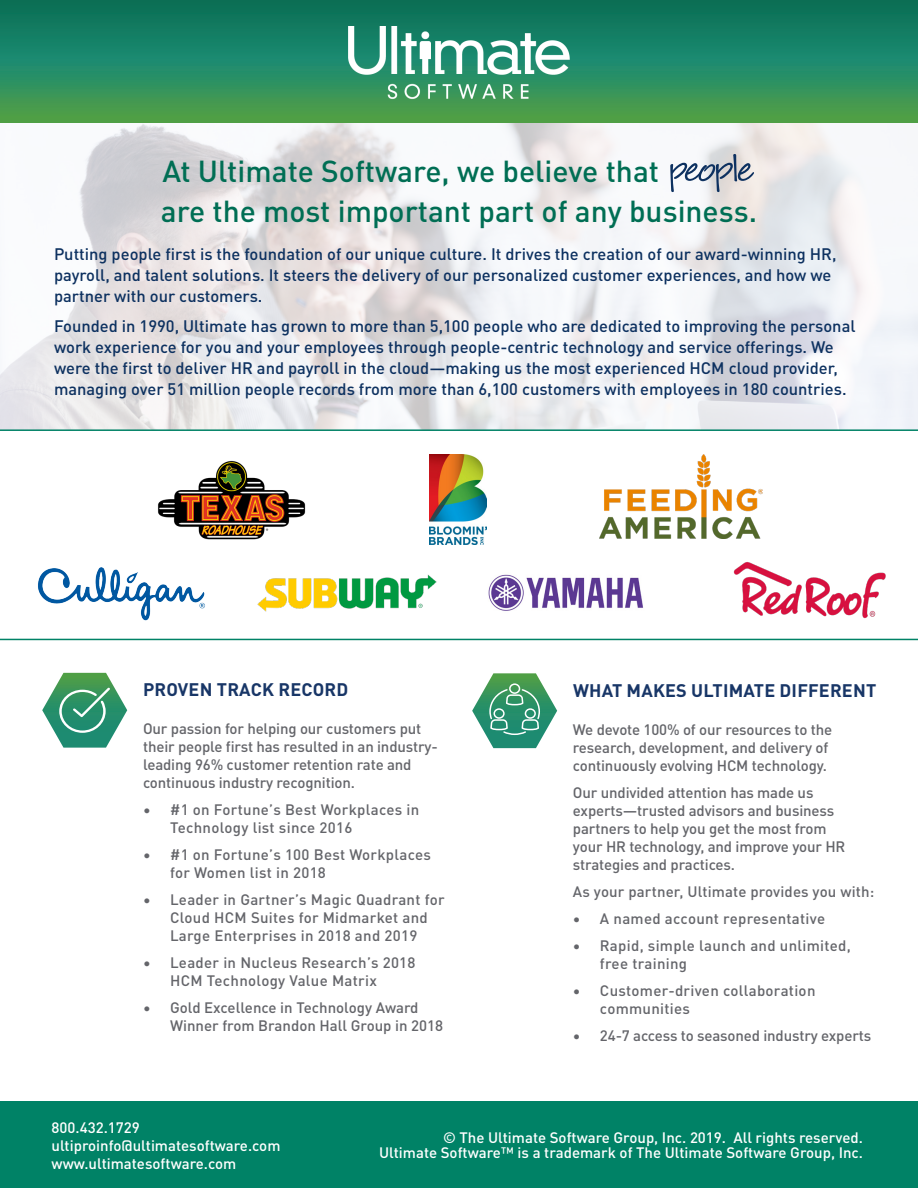
<style>
.page{position:relative;width:918px;height:1188px;background:#fff}
.page>*{position:absolute;margin:0;border:0;box-sizing:border-box;transform-origin:0 0}
.t1{font:54px "Louisiana";letter-spacing:-.015em;color:#0d3160}
.t2{font:500 30px "DINOT";color:#006e54}
.t3{font:700 18px "DINOT";letter-spacing:.01em;color:#183667}
.t4{font:500 16.5px/21px "DINOT";color:#0d3160}
.t5{font:500 15px/18px "DINOT";letter-spacing:-.01em;color:#64656a}
.t6{font:500 15px/18px "DINOT";letter-spacing:.02em;color:#64656a}
.t7{font:500 15px "DINOT";color:#fff}
.t8{font:500 15px "DINOT";letter-spacing:.01em;color:#64656a}
</style>
<div class="page">
<svg style="left:0;top:122px;width:918px;height:307px"></svg>
<svg style="left:0;top:0;width:918px;height:122px;background:#23875d"></svg>
<img style="left:349px;top:26px;width:220px;height:96px">
<hr style="left:0;top:429px;width:918px;height:2px;background:#008266">
<div style="left:0;top:1102px;width:918px;height:86px;background:#008266"></div>
<img style="left:430px;top:455px;width:57px;height:90px">
<img style="left:488px;top:574px;width:155px;height:37px">
<img style="left:38px;top:567px;width:167px;height:54px">
<img style="left:599px;top:455px;width:164px;height:84px">
<img style="left:734px;top:562px;width:152px;height:56px">
<img style="left:257px;top:574px;width:180px;height:38px">
<img style="left:158px;top:460px;width:148px;height:80px">
<hr style="left:0;top:639px;width:918px;height:1px;background:#008266">
<svg style="left:42px;top:673px;width:85px;height:75px"></svg>
<svg style="left:472px;top:673px;width:85px;height:76px"></svg>
<p class="t2" style="left:162px;top:148px;width:498px">At Ultimate Software, we believe that</p>
<p class="t1" style="left:671px;top:130px;width:85px">people</p>
<p class="t2" style="left:161px;top:188px;width:598px">are the most important part of any business.</p>
<p class="t4" style="left:54px;top:243px;width:784px">Putting people first is the foundation of our unique culture. It drives the creation of our award-winning HR, payroll, and talent solutions. It steers the delivery of our personalized customer experiences, and how we partner with our customers.</p>
<p class="t4" style="left:54px;top:315px;width:803px">Founded in 1990, Ultimate has grown to more than 5,100 people who are dedicated to improving the personal work experience for you and your employees through people-centric technology and service offerings. We were the first to deliver HR and payroll in the cloud—making us the most experienced HCM cloud provider, managing over 51 million people records from more than 6,100 customers with employees in 180 countries.</p>
<p class="t3" style="left:143px;top:676px;width:207px">PROVEN TRACK RECORD</p>
<p class="t5" style="left:143px;top:719px;width:296px">Our passion for helping our customers put their people first has resulted in an industry&shy;leading 96% customer retention rate and continuous industry recognition.</p>
<p class="t6" style="left:170px;top:800px;width:251px;text-indent:-27px">• #1 on Fortune’s Best Workplaces in<br>Technology list since 2016</p>
<p class="t6" style="left:170px;top:845px;width:263px;text-indent:-27px">• #1 on Fortune’s 100 Best Workplaces for Women list in 2018</p>
<p class="t6" style="left:170px;top:890px;width:276px;text-indent:-27px">• Leader in Gartner’s Magic Quadrant for<br>Cloud HCM Suites for Midmarket and<br>Large Enterprises in 2018 and 2019</p>
<p class="t6" style="left:170px;top:953px;width:247px;text-indent:-27px">• Leader in Nucleus Research’s 2018<br>HCM Technology Value Matrix</p>
<p class="t5" style="left:170px;top:998px;width:275px;text-indent:-27px">• Gold Excellence in Technology Award<br>Winner from Brandon Hall Group in 2018</p>
<p class="t3" style="left:573px;top:676px;width:305px">WHAT MAKES ULTIMATE DIFFERENT</p>
<p class="t5" style="left:573px;top:719px;width:261px">We devote 100% of our resources to the research, development, and delivery of continuously evolving HCM technology.</p>
<p class="t5" style="left:573px;top:782px;width:274px">Our undivided attention has made us experts—trusted advisors and business partners to help you get the most from your HR technology, and improve your HR strategies and practices.</p>
<p class="t8" style="left:573px;top:880px;width:303px">As your partner, Ultimate provides you with:</p>
<p class="t6" style="left:573px;top:908px;width:254px">• A named account representative</p>
<p class="t6" style="left:600px;top:935px;width:252px;text-indent:-27px">• Rapid, simple launch and unlimited, free training</p>
<p class="t6" style="left:600px;top:980px;width:217px;text-indent:-27px">• Customer-driven collaboration communities</p>
<p class="t5" style="left:573px;top:1025px;width:300px">• 24-7 access to seasoned industry experts</p>
<p class="t7" style="left:52px;top:1116px;width:90px">800.432.1729</p>
<p class="t7" style="left:52px;top:1134px;width:230px">ultiproinfo@ultimatesoftware.com</p>
<p class="t7" style="left:52px;top:1152px;width:186px">www.ultimatesoftware.com</p>
<p class="t7" style="left:443px;top:1126px;width:422px">© The Ultimate Software Group, Inc. 2019. All rights reserved.</p>
<p class="t7" style="left:379px;top:1141px;width:485px">Ultimate Software™ is a trademark of The Ultimate Software Group, Inc.</p>
</div>
